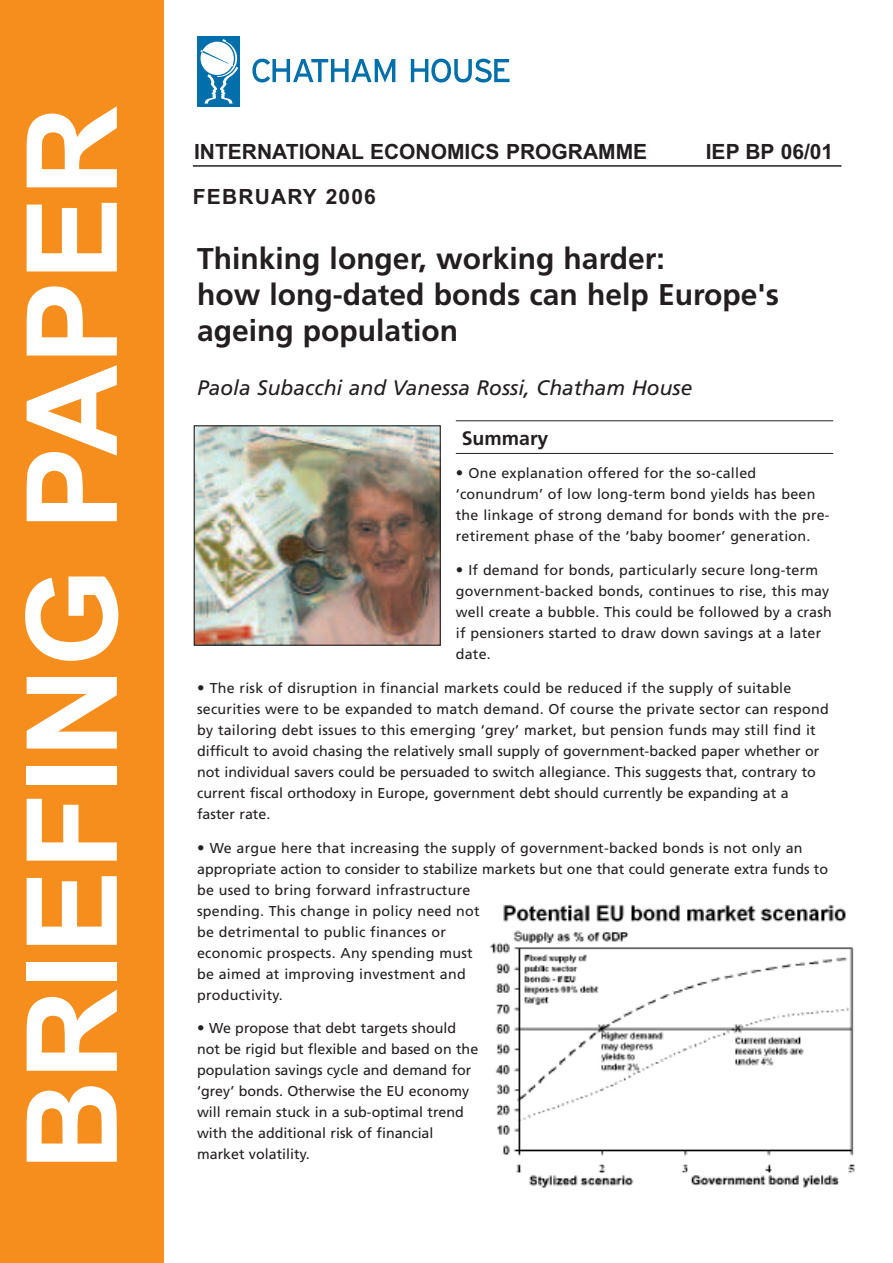
<style>
.page{position:relative;width:893px;height:1263px;background:#fff}
.page>*{position:absolute;margin:0;border:0;box-sizing:border-box;transform-origin:0 0}
.t1{font:700 126px "Arial";color:#fff}
.t2{font:700 30px/36px "Frutiger";color:#231f20}
.t3{font:italic 21px "Frutiger";color:#231f20}
.t4{font:700 21px "Arial";color:#231f20}
.t5{font:700 21px "Arial";letter-spacing:.055em;color:#231f20}
.t6{font:700 19.5px "Frutiger";color:#231f20}
.t7{font:14.25px/21px "Frutiger";letter-spacing:.015em;color:#231f20}
.s1{font-size:15px}
</style>
<div class="page">
<hr style="left:456px;top:420px;width:377px;height:1px;background:#231f20">
<hr style="left:456px;top:453px;width:377px;height:1px;background:#231f20">
<div style="left:0;top:0;width:164px;height:1263px;background:#f68e1e"></div>
<hr style="left:193px;top:165px;width:648px;height:2px;background:#231f20">
<svg style="left:252px;top:59px;width:143px;height:23px"></svg>
<svg style="left:411px;top:59px;width:99px;height:23px"></svg>
<div style="left:197px;top:36px;width:43px;height:70px;background:#006fab"></div>
<svg style="left:200px;top:39px;width:38px;height:65px"></svg>
<img style="left:196px;top:427px;width:243px;height:217px">
<div style="left:194px;top:425px;width:247px;height:221px;border:1px solid #231f20"></div>
<img style="left:489px;top:904px;width:366px;height:284px">
<h1 class="t1" style="left:0;top:1171px;width:1067px;rotate:-90deg">BRIEFING PAPER</h1>
<h3 class="t4" style="left:194px;top:140px;width:455px">INTERNATIONAL ECONOMICS PROGRAMME</h3>
<h3 class="t4" style="left:706px;top:140px;width:129px">IEP BP 06/01</h3>
<h3 class="t5" style="left:193px;top:184px;width:185px">FEBRUARY 2006</h3>
<h2 class="t2" style="left:197px;top:243px;width:584px">Thinking longer, working harder:<br>how long-dated bonds can help Europe's ageing population</h2>
<h3 class="t3" style="left:197px;top:379px;width:497px">Paola Subacchi and Vanessa Rossi, Chatham House</h3>
<h3 class="t6" style="left:462px;top:430px;width:88px">Summary</h3>
<p class="t7" style="left:456px;top:464px;width:375px"><span class="s1">•</span> One explanation offered for the so-called ‘conundrum’ of low long-term bond yields has been the linkage of strong demand for bonds with the pre&shy;retirement phase of the ‘baby boomer’ generation.</p>
<p class="t7" style="left:456px;top:561px;width:377px"><span class="s1">•</span> If demand for bonds, particularly secure long-term government-backed bonds, continues to rise, this may well create a bubble. This could be followed by a crash if pensioners started to draw down savings at a later date.</p>
<p class="t7" style="left:197px;top:678px;width:633px"><span class="s1">•</span> The risk of disruption in financial markets could be reduced if the supply of suitable securities were to be expanded to match demand. Of course the private sector can respond by tailoring debt issues to this emerging ‘grey’ market, but pension funds may still find it difficult to avoid chasing the relatively small supply of government-backed paper whether or not individual savers could be persuaded to switch allegiance. This suggests that, contrary to current fiscal orthodoxy in Europe, government debt should currently be expanding at a faster rate.</p>
<p class="t7" style="left:197px;top:838px;width:633px"><span class="s1">•</span> We argue here that increasing the supply of government-backed bonds is not only an appropriate action to consider to stabilize markets but one that could generate extra funds to be used to bring forward infrastructure<br>spending. This change in policy need not<br>be detrimental to public finances or<br>economic prospects. Any spending must<br>be aimed at improving investment and<br>productivity.</p>
<p class="t7" style="left:197px;top:1019px;width:283px"><span class="s1">•</span> We propose that debt targets should not be rigid but flexible and based on the population savings cycle and demand for ‘grey’ bonds. Otherwise the EU economy will remain stuck in a sub-optimal trend with the additional risk of financial</p>
<p class="t7" style="left:197px;top:1145px;width:114px">market volatility.</p>
</div>
